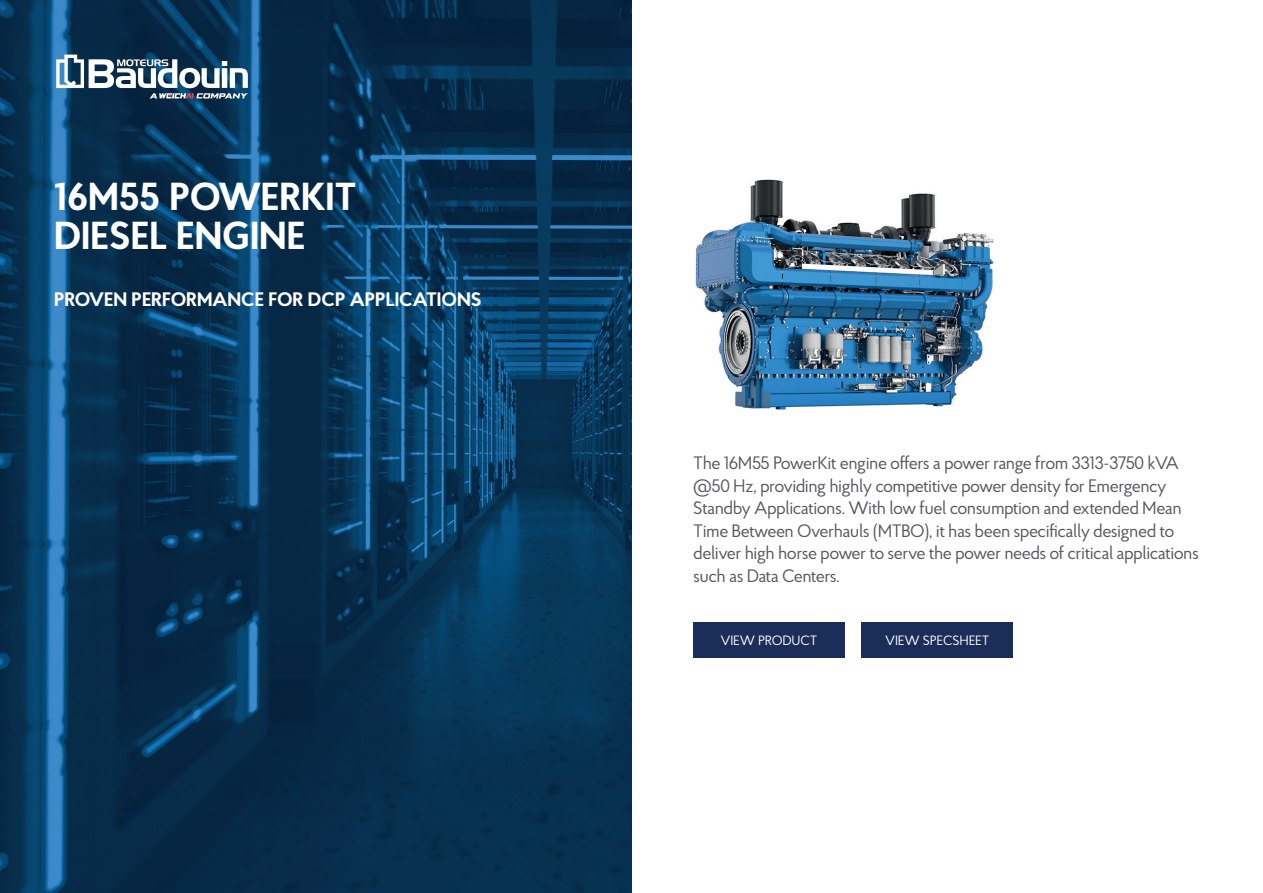
<style>
.page{position:relative;width:1263px;height:893px;background:#fff}
.page>*{position:absolute;margin:0;border:0;box-sizing:border-box;transform-origin:0 0}
.t1{font:700 39px/39px "Proba Pro";color:#fff}
.t2{font:700 19.5px "Proba Pro";color:#fff}
.t3{font:18px/22.5px "Proba Pro";letter-spacing:-.03em;color:#57585a}
.t4{font:13.5px "Proba Pro";letter-spacing:-.01em;color:#fff}
</style>
<div class="page">
<img style="left:0;top:0;width:631px;height:893px">
<img style="left:695px;top:179px;width:299px;height:231px">
<div style="left:693px;top:622px;width:151px;height:35px;background:#1b2d59"></div>
<div style="left:861px;top:622px;width:152px;height:35px;background:#1b2d59"></div>
<svg style="left:56px;top:55px;width:192px;height:43px"></svg>
<h1 class="t1" style="left:54px;top:175px;width:304px">16M55 POWERKIT<br>DIESEL ENGINE</h1>
<p class="t2" style="left:54px;top:286px;width:429px">PROVEN PERFORMANCE FOR DCP APPLICATIONS</p>
<p class="t3" style="left:693px;top:451px;width:507px">The 16M55 PowerKit engine offers a power range from 3313-3750 kVA @50 Hz, providing highly competitive power density for Emergency Standby Applications. With low fuel consumption and extended Mean Time Between Overhauls (MTBO), it has been specifically designed to deliver high horse power to serve the power needs of critical applications such as Data Centers.</p>
<p class="t4" style="left:720px;top:631px;width:98px">VIEW PRODUCT</p>
<p class="t4" style="left:885px;top:631px;width:106px">VIEW SPECSHEET</p>
</div>
